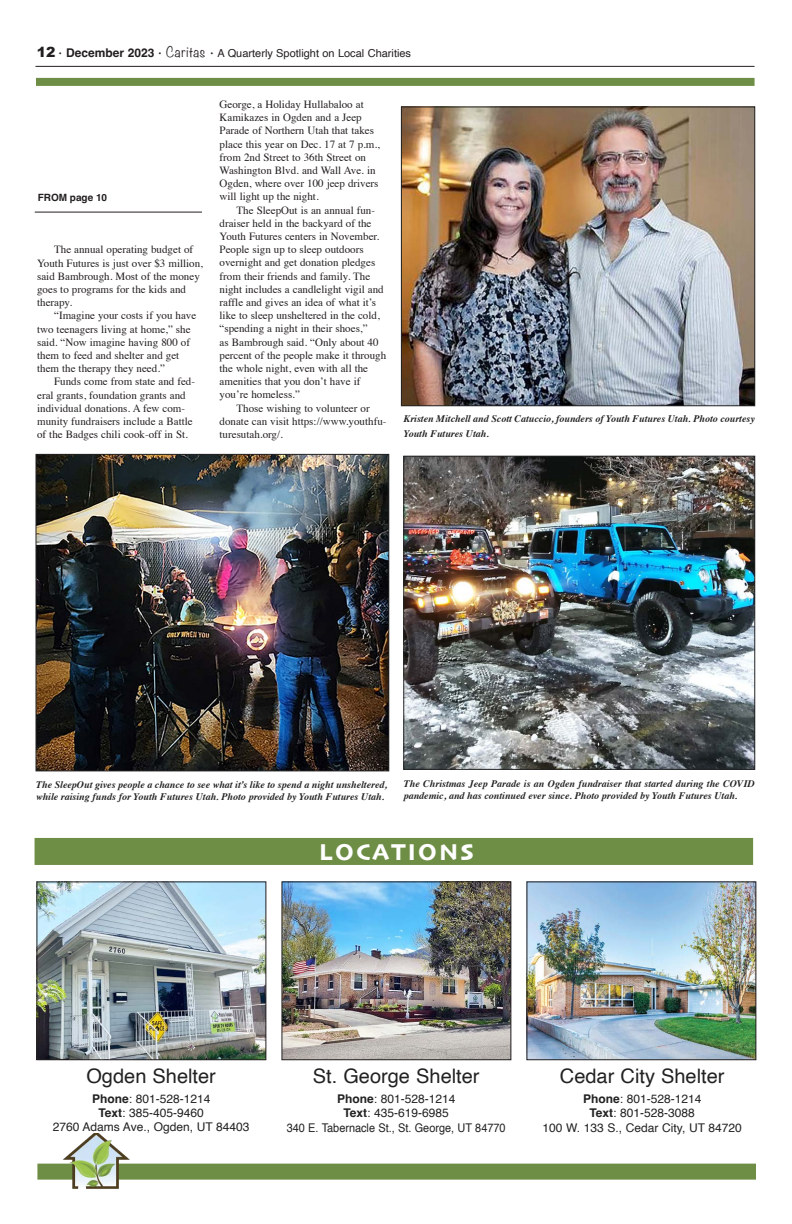
<style>
.page{position:relative;width:792px;height:1224px;background:#fff}
.page>*{position:absolute;margin:0;border:0;box-sizing:border-box;transform-origin:0 0}
.t1{font:24px "Skia";letter-spacing:.095em;color:#fff}
.t2{font:20px "Helvetica";color:#222}
.t3{font:12px/14.4px "Helvetica";color:#222;text-align:center}
.t4{font:11px/13.2px "Times";color:#231f20}
.t5{font:11px "Helvetica";color:#231f20}
.t6{font:italic 700 10px/12px "Times";color:#222}
.t7{font:700 10px "Helvetica";color:#231f20}
.s1{font-family:"Arial";font-weight:900;font-size:14px}
.s2{font-family:"Minion Pro";font-size:16px}
.s3{font-weight:700;font-size:12px}
.s4{font-family:"Noteworthy";font-weight:300;font-size:13px}
.s5{font-weight:700}
</style>
<div class="page">
<hr style="left:35px;top:66px;width:720px;height:1px;background:#231f20">
<img style="left:38px;top:883px;width:226px;height:175px">
<div style="left:36px;top:881px;width:230px;height:179px;border:1px solid #231f20"></div>
<img style="left:283px;top:883px;width:226px;height:175px">
<div style="left:281px;top:881px;width:230px;height:179px;border:1px solid #231f20"></div>
<img style="left:528px;top:883px;width:226px;height:175px">
<div style="left:526px;top:881px;width:230px;height:179px;border:1px solid #231f20"></div>
<div style="left:37px;top:1164px;width:719px;height:16px;background:#6e8d45"></div>
<img style="left:62px;top:1133px;width:67px;height:56px">
<div style="left:35px;top:838px;width:718px;height:27px;background:#6e8d45"></div>
<div style="left:36px;top:78px;width:719px;height:8px;background:#6e8d45"></div>
<hr style="left:35px;top:212px;width:167px;height:1px;background:#231f20">
<img style="left:403px;top:109px;width:350px;height:295px">
<div style="left:401px;top:107px;width:354px;height:299px;border:1px solid #222"></div>
<img style="left:406px;top:458px;width:347px;height:310px">
<div style="left:404px;top:456px;width:351px;height:314px;border:1px solid #222"></div>
<img style="left:38px;top:456px;width:349px;height:313px">
<div style="left:36px;top:454px;width:353px;height:317px;border:1px solid #222"></div>
<p class="t5" style="left:37px;top:45px;width:376px"><span class="s1">12</span> <span class="s2">·</span> <span class="s3">December 2023</span> <span class="s2">·</span> <span class="s4">Caritas</span> <span class="s2">·</span> A Quarterly Spotlight on Local Charities</p>
<p class="t7" style="left:38px;top:191px;width:71px">FROM page 10</p>
<p class="t4" style="left:37px;top:242px;width:167px;text-indent:17px">The annual operating budget of<br>Youth Futures is just over $3 million, said Bambrough. Most of the money goes to programs for the kids and therapy.</p>
<p class="t4" style="left:37px;top:308px;width:161px;text-indent:17px">“Imagine your costs if you have two teenagers living at home,” she said. “Now imagine having 800 of them to feed and shelter and get them the therapy they need.”</p>
<p class="t4" style="left:37px;top:374px;width:159px;text-indent:17px">Funds come from state and fed&shy;eral grants, foundation grants and individual donations. A few com&shy;munity fundraisers include a Battle of the Badges chili cook-off in St.</p>
<p class="t4" style="left:220px;top:97px;width:162px">George, a Holiday Hullabaloo at<br>Kamikazes in Ogden and a Jeep<br>Parade of Northern Utah that takes place this year on Dec. 17 at 7 p.m., from 2nd Street to 36th Street on<br>Washington Blvd. and Wall Ave. in<br>Ogden, where over 100 jeep drivers will light up the night.</p>
<p class="t4" style="left:220px;top:202px;width:168px;text-indent:17px">The SleepOut is an annual fun&shy;draiser held in the backyard of the Youth Futures centers in November.<br>People sign up to sleep outdoors overnight and get donation pledges from their friends and family. The night includes a candlelight vigil and raffle and gives an idea of what it’s like to sleep unsheltered in the cold, “spending a night in their shoes,”<br>as Bambrough said. “Only about 40 percent of the people make it through the whole night, even with all the amenities that you don’t have if you’re homeless.”</p>
<p class="t4" style="left:220px;top:400px;width:168px;text-indent:17px">Those wishing to volunteer or donate can visit https://www.youthfu&shy;turesutah.org/.</p>
<p class="t6" style="left:404px;top:410px;width:353px;line-height:15.6px">Kristen Mitchell and Scott Catuccio, founders of Youth Futures Utah. Photo courtesy<br>Youth Futures Utah.</p>
<p class="t6" style="left:36px;top:778px;width:353px">The SleepOut gives people a chance to see what it’s like to spend a night unsheltered, while raising funds for Youth Futures Utah. Photo provided by Youth Futures Utah.</p>
<p class="t6" style="left:404px;top:777px;width:353px">The Christmas Jeep Parade is an Ogden fundraiser that started during the COVID pandemic, and has continued ever since. Photo provided by Youth Futures Utah.</p>
<p class="t1" style="left:319px;top:837px;width:156px">LOCATIONS</p>
<p class="t2" style="left:86px;top:1060px;width:131px">Ogden Shelter</p>
<p class="t3" style="left:53px;top:1092px;width:198px"><span class="s5">Phone</span>: 801-528-1214<br><span class="s5">Text</span>: 385-405-9460<br>2760 Adams Ave., Ogden, UT 84403</p>
<p class="t2" style="left:313px;top:1060px;width:168px">St. George Shelter</p>
<p class="t3" style="left:287px;top:1092px;width:220px"><span class="s5">Phone</span>: 801-528-1214<br><span class="s5">Text</span>: 435-619-6985<br>340 E. Tabernacle St., St. George, UT 84770</p>
<p class="t2" style="left:560px;top:1060px;width:166px">Cedar City Shelter</p>
<p class="t3" style="left:583px;top:1092px;width:120px"><span class="s5">Phone</span>: 801-528-1214<br><span class="s5">Text</span>: 801-528-3088</p>
<p class="t3" style="left:543px;top:1121px;width:201px">100 W. 133 S., Cedar City, UT 84720</p>
</div>
